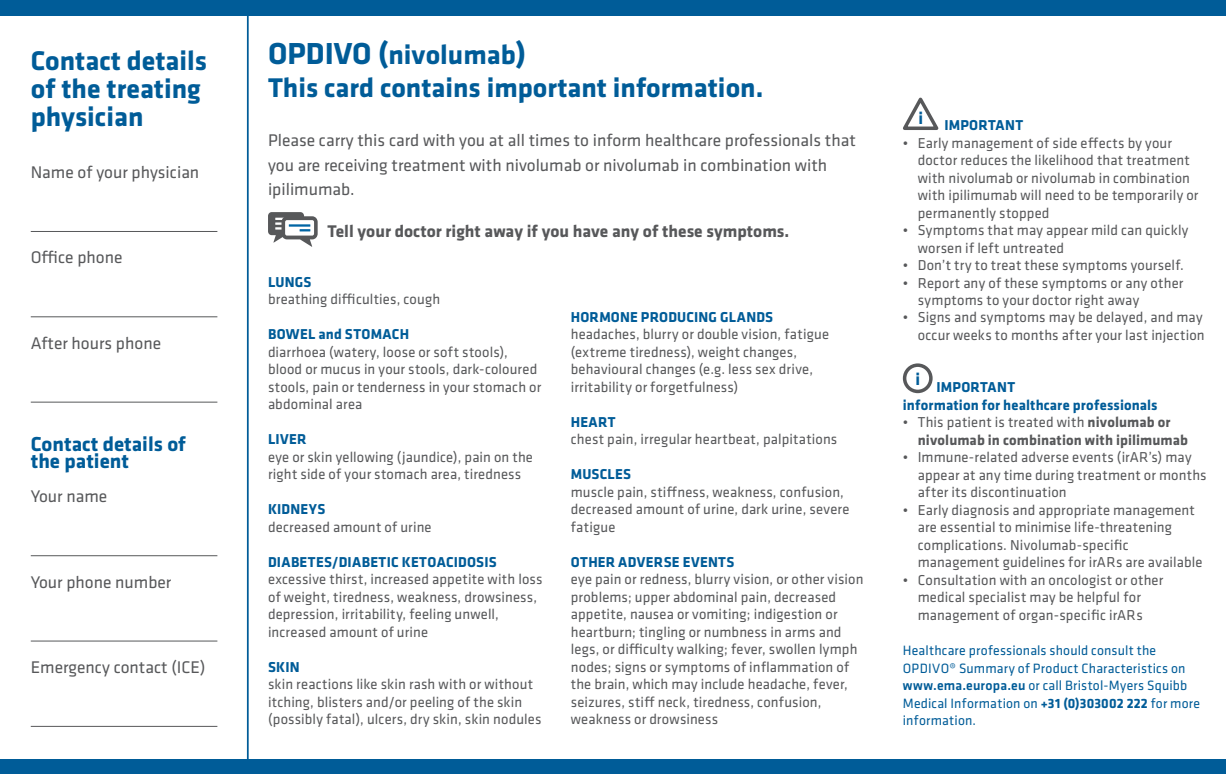
<style>
.page{position:relative;width:1226px;height:774px;background:#fff}
.page>*{position:absolute;margin:0;border:0;box-sizing:border-box;transform-origin:0 0}
.t1{font:700 28px/28px "Klavika";color:#005c98}
.t2{font:700 21px/17px "Klavika";color:#005c98}
.t3{font:700 17.68px "Klavika";color:#005c98}
.t4{font:17.5px/24.5px "Klavika";color:#57585a}
.t5{font:700 17.5px "Klavika";color:#57585a}
.t6{font:14.88px/17.5px "Klavika";letter-spacing:.01em;color:#57585a}
.t7{font:700 14.88px/17.5px "Klavika";letter-spacing:.015em;color:#005c98}
.t8{font:700 14.88px/17.5px "Klavika";letter-spacing:.005em;color:#57585a}
.t9{font:14px/17.5px "Klavika";letter-spacing:.015em;color:#005c98}
.s1{font-size:31.5px}
.s2{font-weight:400}
.s3{font-weight:500}
.s4{font-weight:700}
</style>
<div class="page">
<div style="left:0;top:0;width:1225px;height:15px;background:#005c98"></div>
<hr style="left:247px;top:1px;width:2px;height:773px;background:#005c98">
<div style="left:0;top:759px;width:1225px;height:15px;background:#005c98"></div>
<hr style="left:31px;top:231px;width:186px;height:1px;background:#57585a">
<hr style="left:31px;top:316px;width:186px;height:1px;background:#57585a">
<hr style="left:31px;top:402px;width:186px;height:1px;background:#57585a">
<hr style="left:31px;top:555px;width:186px;height:1px;background:#57585a">
<hr style="left:31px;top:641px;width:186px;height:1px;background:#57585a">
<hr style="left:31px;top:726px;width:186px;height:1px;background:#57585a">
<svg style="left:903px;top:97px;width:36px;height:33px"></svg>
<svg style="left:268px;top:212px;width:49px;height:35px"></svg>
<div style="left:902px;top:363px;width:30px;height:30px;border:4px solid #57585a;border-radius:50%"></div>
<h1 class="t1" style="left:31px;top:47px;width:178px">Contact details of the treating physician</h1>
<p class="t4" style="left:31px;top:160px;width:170px">Name of your physician</p>
<p class="t4" style="left:31px;top:246px;width:93px">Office phone</p>
<p class="t4" style="left:31px;top:331px;width:132px">After hours phone</p>
<h2 class="t2" style="left:31px;top:436px;width:157px">Contact details of the patient</h2>
<p class="t4" style="left:31px;top:484px;width:78px">Your name</p>
<p class="t4" style="left:31px;top:570px;width:142px">Your phone number</p>
<p class="t4" style="left:31px;top:655px;width:176px">Emergency contact (ICE)</p>
<h1 class="t1" style="left:268px;top:38px;width:497px;line-height:33.6px"><span class="s1">OPDIVO (</span>nivolumab<span class="s1">)<br></span>This card contains important information.</h1>
<p class="t4" style="left:268px;top:129px;width:589px">Please carry this card with you at all times to inform healthcare professionals that you are receiving treatment with nivolumab or nivolumab in combination with ipilimumab.</p>
<p class="t5" style="left:327px;top:222px;width:463px">Tell your doctor right away if you have any of these symptoms.</p>
<p class="t7" style="left:268px;top:273px;width:45px">LUNGS</p>
<p class="t6" style="left:268px;top:291px;width:174px">breathing difficulties, cough</p>
<p class="t7" style="left:268px;top:326px;width:143px">BOWEL and STOMACH</p>
<p class="t6" style="left:268px;top:343px;width:275px">diarrhoea (watery, loose or soft stools), blood or mucus in your stools, dark-coloured stools, pain or tenderness in your stomach or abdominal area</p>
<p class="t7" style="left:268px;top:431px;width:40px">LIVER</p>
<p class="t6" style="left:268px;top:448px;width:266px">eye or skin yellowing (jaundice), pain on the right side of your stomach area, tiredness</p>
<p class="t7" style="left:268px;top:501px;width:59px">KIDNEYS</p>
<p class="t6" style="left:268px;top:518px;width:165px">decreased amount of urine</p>
<p class="t7" style="left:268px;top:553px;width:230px">DIABETES/DIABETIC KETOACIDOSIS</p>
<p class="t6" style="left:268px;top:571px;width:276px">excessive thirst, increased appetite with loss of weight, tiredness, weakness, drowsiness, depression, irritability, feeling unwell, increased amount of urine</p>
<p class="t7" style="left:268px;top:658px;width:33px">SKIN</p>
<p class="t6" style="left:268px;top:676px;width:275px">skin reactions like skin rash with or without itching, blisters and/or peeling of the skin (possibly fatal), ulcers, dry skin, skin nodules</p>
<p class="t7" style="left:570px;top:308px;width:204px">HORMONE PRODUCING GLANDS</p>
<p class="t6" style="left:570px;top:326px;width:260px">headaches, blurry or double vision, fatigue (extreme tiredness), weight changes, behavioural changes (e.g. less sex drive, irritability or forgetfulness)</p>
<p class="t7" style="left:570px;top:413px;width:46px">HEART</p>
<p class="t6" style="left:570px;top:431px;width:268px">chest pain, irregular heartbeat, palpitations</p>
<p class="t7" style="left:570px;top:466px;width:62px">MUSCLES</p>
<p class="t6" style="left:570px;top:483px;width:280px">muscle pain, stiffness, weakness, confusion, decreased amount of urine, dark urine, severe fatigue</p>
<p class="t7" style="left:570px;top:553px;width:165px">OTHER ADVERSE EVENTS</p>
<p class="t6" style="left:570px;top:571px;width:294px">eye pain or redness, blurry vision, or other vision problems; upper abdominal pain, decreased appetite, nausea or vomiting; indigestion or heartburn; tingling or numbness in arms and legs, or difficulty walking; fever, swollen lymph nodes; signs or symptoms of inflammation of the brain, which may include headache, fever, seizures, stiff neck, tiredness, confusion, weakness or drowsiness</p>
<p class="t3" style="left:918px;top:109px;width:6px">i</p>
<p class="t7" style="left:944px;top:117px;width:80px">IMPORTANT</p>
<p class="t6" style="left:917px;top:134px;width:282px;text-indent:-15px">• Early management of side effects by your doctor reduces the likelihood that treatment with nivolumab or nivolumab in combination with ipilimumab will need to be temporarily or permanently stopped</p>
<p class="t6" style="left:917px;top:222px;width:272px;text-indent:-15px">• Symptoms that may appear mild can quickly worsen if left untreated</p>
<p class="t6" style="left:902px;top:257px;width:282px">• Don’t try to treat these symptoms yourself.</p>
<p class="t6" style="left:917px;top:274px;width:267px;text-indent:-15px">• Report any of these symptoms or any other symptoms to your doctor right away</p>
<p class="t6" style="left:902px;top:309px;width:303px;text-align:right">• Signs and symptoms may be delayed, and may occur weeks to months after your last injection</p>
<p class="t7" style="left:902px;top:379px;width:256px;text-indent:34px">IMPORTANT<br>information for healthcare professionals</p>
<p class="t8" style="left:917px;top:414px;width:271px;text-indent:-15px"><span class="s2">• This patient is treated with</span> nivolumab or nivolumab in combination with ipilimumab</p>
<p class="t6" style="left:917px;top:449px;width:290px;text-indent:-15px">• Immune-related adverse events (irAR’s) may appear at any time during treatment or months after its discontinuation</p>
<p class="t6" style="left:917px;top:501px;width:286px;text-indent:-15px">• Early diagnosis and appropriate management are essential to minimise life-threatening complications. Nivolumab-specific management guidelines for irARs are available</p>
<p class="t6" style="left:902px;top:571px;width:262px;text-align:center">• Consultation with an oncologist or other medical specialist may be helpful for management of organ-specific irARs</p>
<p class="t9" style="left:902px;top:642px;width:299px">Healthcare professionals should consult the OPDIVO® Summary of Product Characteristics on <span class="s3">www.ema.europa.eu</span> or call Bristol-Myers Squibb Medical Information on <span class="s4">+31 (0)303002 222</span> for more information.</p>
<p class="t3" style="left:915px;top:369px;width:6px">i</p>
</div>
